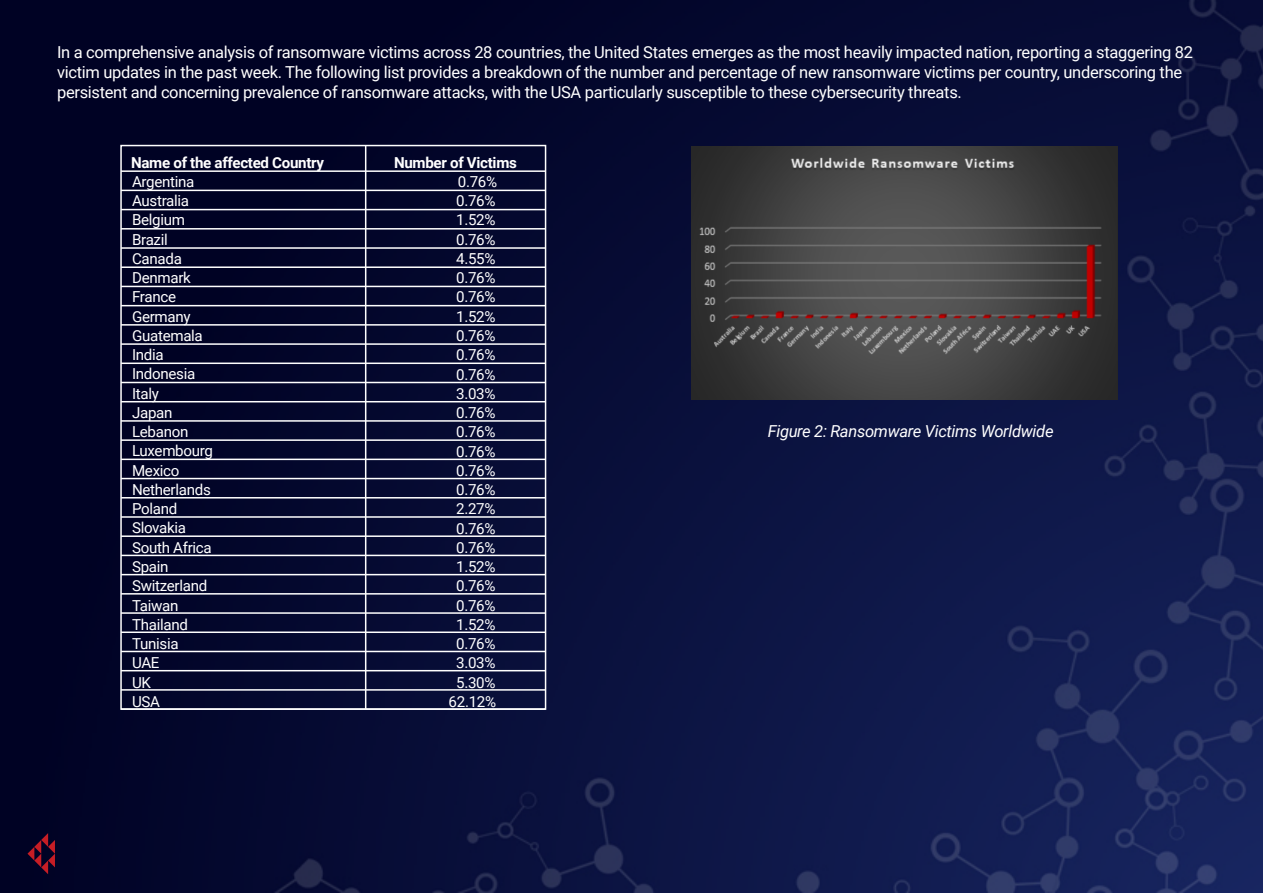
<style>
.page{position:relative;width:1263px;height:893px;background:#fff}
.page>*{position:absolute;margin:0;border:0;box-sizing:border-box;transform-origin:0 0}
.t1{font:16.5px/19.8px "Roboto";letter-spacing:-.02em;color:#fff}
.t2{font:italic 16.5px "Roboto";letter-spacing:-.02em;color:#fff}
.t3{font:15.15px/19.2px "Roboto";letter-spacing:-.02em;color:#fff}
.t4{font:700 15.15px "Roboto";letter-spacing:-.02em;color:#fff}
</style>
<div class="page">
<img style="left:0;top:0;width:1263px;height:893px">
<svg style="left:28px;top:833px;width:27px;height:41px"></svg>
<div style="left:120px;top:145px;width:426px;height:565px;border:2px solid #fff"></div>
<hr style="left:121px;top:170px;width:424px;height:2px;background:#fff">
<hr style="left:121px;top:190px;width:424px;height:1px;background:#fff">
<hr style="left:121px;top:209px;width:424px;height:1px;background:#fff">
<hr style="left:121px;top:228px;width:424px;height:2px;background:#fff">
<hr style="left:121px;top:247px;width:424px;height:2px;background:#fff">
<hr style="left:121px;top:266px;width:424px;height:2px;background:#fff">
<hr style="left:121px;top:286px;width:424px;height:1px;background:#fff">
<hr style="left:121px;top:305px;width:424px;height:1px;background:#fff">
<hr style="left:121px;top:324px;width:424px;height:2px;background:#fff">
<hr style="left:121px;top:343px;width:424px;height:2px;background:#fff">
<hr style="left:121px;top:363px;width:424px;height:1px;background:#fff">
<hr style="left:121px;top:382px;width:424px;height:1px;background:#fff">
<hr style="left:121px;top:401px;width:424px;height:1px;background:#fff">
<hr style="left:121px;top:420px;width:424px;height:2px;background:#fff">
<hr style="left:121px;top:439px;width:424px;height:2px;background:#fff">
<hr style="left:121px;top:459px;width:424px;height:1px;background:#fff">
<hr style="left:121px;top:478px;width:424px;height:1px;background:#fff">
<hr style="left:121px;top:497px;width:424px;height:1px;background:#fff">
<hr style="left:121px;top:516px;width:424px;height:2px;background:#fff">
<hr style="left:121px;top:535px;width:424px;height:2px;background:#fff">
<hr style="left:121px;top:555px;width:424px;height:1px;background:#fff">
<hr style="left:121px;top:574px;width:424px;height:1px;background:#fff">
<hr style="left:121px;top:593px;width:424px;height:2px;background:#fff">
<hr style="left:121px;top:612px;width:424px;height:2px;background:#fff">
<hr style="left:121px;top:631px;width:424px;height:2px;background:#fff">
<hr style="left:121px;top:651px;width:424px;height:1px;background:#fff">
<hr style="left:121px;top:670px;width:424px;height:1px;background:#fff">
<hr style="left:121px;top:689px;width:424px;height:2px;background:#fff">
<hr style="left:121px;top:708px;width:424px;height:2px;background:#fff">
<hr style="left:365px;top:146px;width:1px;height:563px;background:#fff">
<img style="left:691px;top:146px;width:426px;height:253px">
<p class="t1" style="left:57px;top:42px;width:1137px">In a comprehensive analysis of ransomware victims across 28 countries, the United States emerges as the most heavily impacted nation, reporting a staggering 82 victim updates in the past week. The following list provides a breakdown of the number and percentage of new ransomware victims per country, underscoring the persistent and concerning prevalence of ransomware attacks, with the USA particularly susceptible to these cybersecurity threats.</p>
<p class="t4" style="left:131px;top:151px;width:195px">Name of the affected Country</p>
<p class="t3" style="left:132px;top:171px;width:82px">Argentina<br>Australia<br>Belgium<br>Brazil<br>Canada<br>Denmark<br>France<br>Germany<br>Guatemala<br>India<br>Indonesia<br>Italy<br>Japan<br>Lebanon<br>Luxembourg<br>Mexico<br>Netherlands<br>Poland<br>Slovakia<br>South Africa<br>Spain<br>Switzerland<br>Taiwan<br>Thailand<br>Tunisia<br>UAE<br>UK<br>USA</p>
<p class="t4" style="left:394px;top:152px;width:124px">Number of Victims</p>
<p class="t3" style="left:449px;top:171px;width:50px;text-align:right">0.76%<br>0.76%<br>1.52%<br>0.76%<br>4.55%<br>0.76%<br>0.76%<br>1.52%<br>0.76%<br>0.76%<br>0.76%<br>3.03%<br>0.76%<br>0.76%<br>0.76%<br>0.76%<br>0.76%<br>2.27%<br>0.76%<br>0.76%<br>1.52%<br>0.76%<br>0.76%<br>1.52%<br>0.76%<br>3.03%<br>5.30%<br>62.12%</p>
<p class="t2" style="left:768px;top:419px;width:287px">Figure 2: Ransomware Victims Worldwide</p>
</div>
